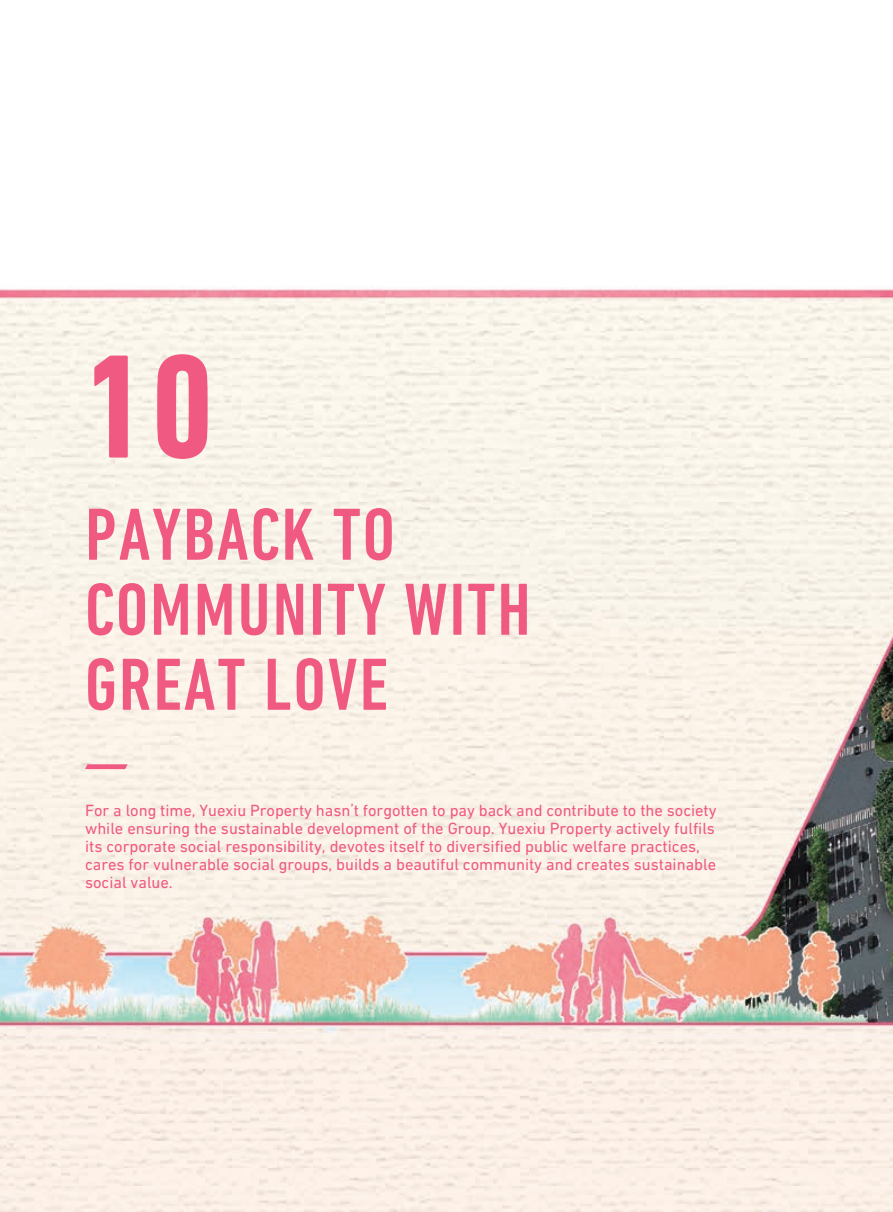
<style>
.page{position:relative;width:893px;height:1212px;background:#fff}
.page>*{position:absolute;margin:0;border:0;box-sizing:border-box;transform-origin:0 0}
.主標題{font:700 condensed 150px "DIN Next LT Pro";color:#f05982}
.主標題-2{font:500 condensed 75px/75px "DIN Next LT Pro";letter-spacing:.025em;color:#f05982}
._3__標題{font:16.5px/18px "DIN Next LT Pro";color:#f05982}
</style>
<div class="page">
<img style="left:0;top:286px;width:893px;height:926px">
<hr style="left:0;top:81px;width:893px;height:1px;background:#f05982">
<div style="left:20px;top:60px;width:43px;height:43px;background:#fff"></div>
<svg style="left:85px;top:764px;width:43px;height:5px"></svg>
<p class="主標題" style="left:85px;top:322px;width:130px">10</p>
<p class="主標題-2" style="left:85px;top:497px;width:447px">PAYBACK TO<br>COMMUNITY WITH<br>GREAT LOVE</p>
<p class="_3__標題" style="left:85px;top:801px;width:633px">For a long time, Yuexiu Property hasn’t forgotten to pay back and contribute to the society while ensuring the sustainable development of the Group. Yuexiu Property actively fulfils its corporate social responsibility, devotes itself to diversified public welfare practices, cares for vulnerable social groups, builds a beautiful community and creates sustainable social value.</p>
</div>
